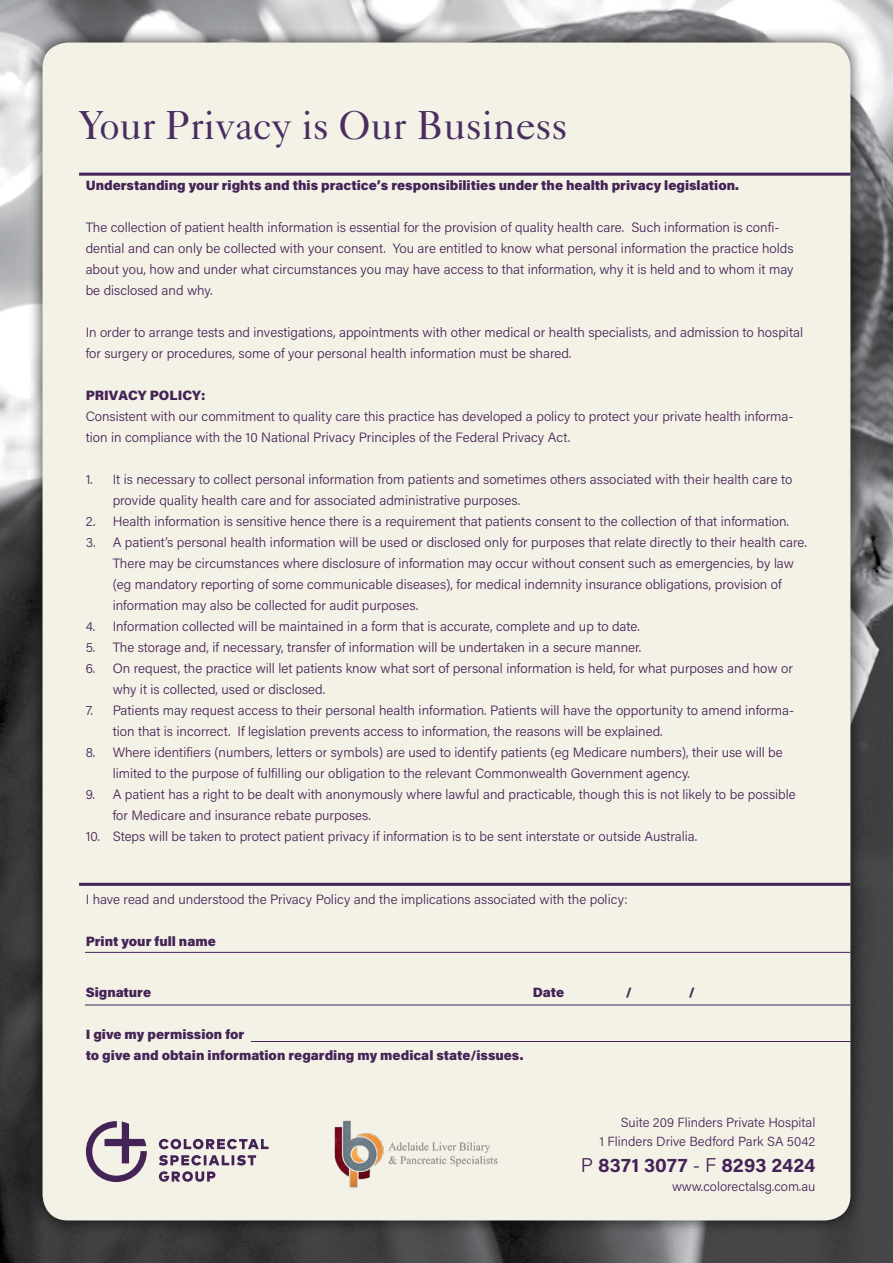
<style>
.page{position:relative;width:893px;height:1263px;background:#fff}
.page>*{position:absolute;margin:0;border:0;box-sizing:border-box;transform-origin:0 0}
.t1{font:40.5px "Caslon 540 LT Std";color:#482e61}
.t2{font:700 19.8px "Acumin Pro";letter-spacing:.005em;color:#442356}
.t3{font:300 13.5px/21px "Acumin Pro";color:#442356}
.t4{font:900 13.5px/21px "Acumin Pro";color:#442356}
.t5{font:300 13.2px/18.5px "Acumin Pro";color:#442356;text-align:right}
.s1{font-weight:300}
</style>
<div class="page">
<img style="left:0;top:0;width:893px;height:1263px">
<div style="left:29px;top:28px;width:836px;height:1207px;background:#000;opacity:.75"></div>
<div style="left:43px;top:43px;width:807px;height:1177px;background:#f4f1e6;border-radius:26px"></div>
<svg style="left:86px;top:1121px;width:61px;height:61px"></svg>
<svg style="left:159px;top:1171px;width:56px;height:11px"></svg>
<svg style="left:159px;top:1155px;width:97px;height:10px"></svg>
<svg style="left:159px;top:1139px;width:110px;height:10px"></svg>
<img style="left:334px;top:1120px;width:164px;height:68px">
<hr style="left:79px;top:173px;width:771px;height:3px;background:#442356">
<hr style="left:79px;top:883px;width:771px;height:3px;background:#442356">
<hr style="left:85px;top:952px;width:765px;height:1px;background:#442356">
<hr style="left:251px;top:1041px;width:599px;height:1px;background:#442356">
<hr style="left:85px;top:1005px;width:765px;height:1px;background:#442356">
<h1 class="t1" style="left:79px;top:100px;width:490px">Your Privacy is Our Business</h1>
<p class="t4" style="left:86px;top:174px;width:655px">Understanding your rights and this practice’s responsibilities under the health privacy legislation.</p>
<p class="t3" style="left:86px;top:216px;width:709px">The collection of patient health information is essential for the provision of quality health care. Such information is confi&shy;dential and can only be collected with your consent. You are entitled to know what personal information the practice holds about you, how and under what circumstances you may have access to that information, why it is held and to whom it may be disclosed and why.</p>
<p class="t3" style="left:86px;top:321px;width:719px">In order to arrange tests and investigations, appointments with other medical or health specialists, and admission to hospital for surgery or procedures, some of your personal health information must be shared.</p>
<p class="t4" style="left:86px;top:384px;width:121px">PRIVACY POLICY:</p>
<p class="t3" style="left:86px;top:405px;width:709px">Consistent with our commitment to quality care this practice has developed a policy to protect your private health informa&shy;tion in compliance with the 10 National Privacy Principles of the Federal Privacy Act.</p>
<p class="t3" style="left:113px;top:468px;width:681px;text-indent:-27px">1. It is necessary to collect personal information from patients and sometimes others associated with their health care to provide quality health care and for associated administrative purposes.</p>
<p class="t3" style="left:86px;top:510px;width:705px">2. Health information is sensitive hence there is a requirement that patients consent to the collection of that information.</p>
<p class="t3" style="left:113px;top:531px;width:696px;text-indent:-27px">3. A patient’s personal health information will be used or disclosed only for purposes that relate directly to their health care.<br>There may be circumstances where disclosure of information may occur without consent such as emergencies, by law (eg mandatory reporting of some communicable diseases), for medical indemnity insurance obligations, provision of information may also be collected for audit purposes.</p>
<p class="t3" style="left:86px;top:615px;width:556px">4. Information collected will be maintained in a form that is accurate, complete and up to date.</p>
<p class="t3" style="left:86px;top:636px;width:557px">5. The storage and, if necessary, transfer of information will be undertaken in a secure manner.</p>
<p class="t3" style="left:113px;top:657px;width:682px;text-indent:-27px">6. On request, the practice will let patients know what sort of personal information is held, for what purposes and how or why it is collected, used or disclosed.</p>
<p class="t3" style="left:113px;top:699px;width:683px;text-indent:-27px">7. Patients may request access to their personal health information. Patients will have the opportunity to amend informa&shy;tion that is incorrect. If legislation prevents access to information, the reasons will be explained.</p>
<p class="t3" style="left:113px;top:741px;width:672px;text-indent:-27px">8. Where identifiers (numbers, letters or symbols) are used to identify patients (eg Medicare numbers), their use will be limited to the purpose of fulfilling our obligation to the relevant Commonwealth Government agency.</p>
<p class="t3" style="left:113px;top:783px;width:685px;text-indent:-27px">9. A patient has a right to be dealt with anonymously where lawful and practicable, though this is not likely to be possible for Medicare and insurance rebate purposes.</p>
<p class="t3" style="left:86px;top:825px;width:613px">10. Steps will be taken to protect patient privacy if information is to be sent interstate or outside Australia.</p>
<p class="t3" style="left:86px;top:888px;width:543px">I have read and understood the Privacy Policy and the implications associated with the policy:</p>
<p class="t4" style="left:86px;top:930px;width:132px">Print your full name</p>
<p class="t4" style="left:86px;top:981px;width:67px">Signature</p>
<p class="t4" style="left:533px;top:981px;width:33px">Date</p>
<p class="t4" style="left:626px;top:981px;width:8px">/</p>
<p class="t4" style="left:689px;top:981px;width:8px">/</p>
<p class="t4" style="left:86px;top:1023px;width:439px">I give my permission for<br>to give and obtain information regarding my medical state/issues.</p>
<p class="t5" style="left:600px;top:1113px;width:217px">Suite 209 Flinders Private Hospital<br>1 Flinders Drive Bedford Park SA 5042</p>
<h2 class="t2" style="left:581px;top:1151px;width:236px"><span class="s1">P</span> 8371 3077 <span class="s1">- F</span> 8293 2424</h2>
<p class="t5" style="left:672px;top:1176px;width:145px">www.colorectalsg.com.au</p>
</div>
